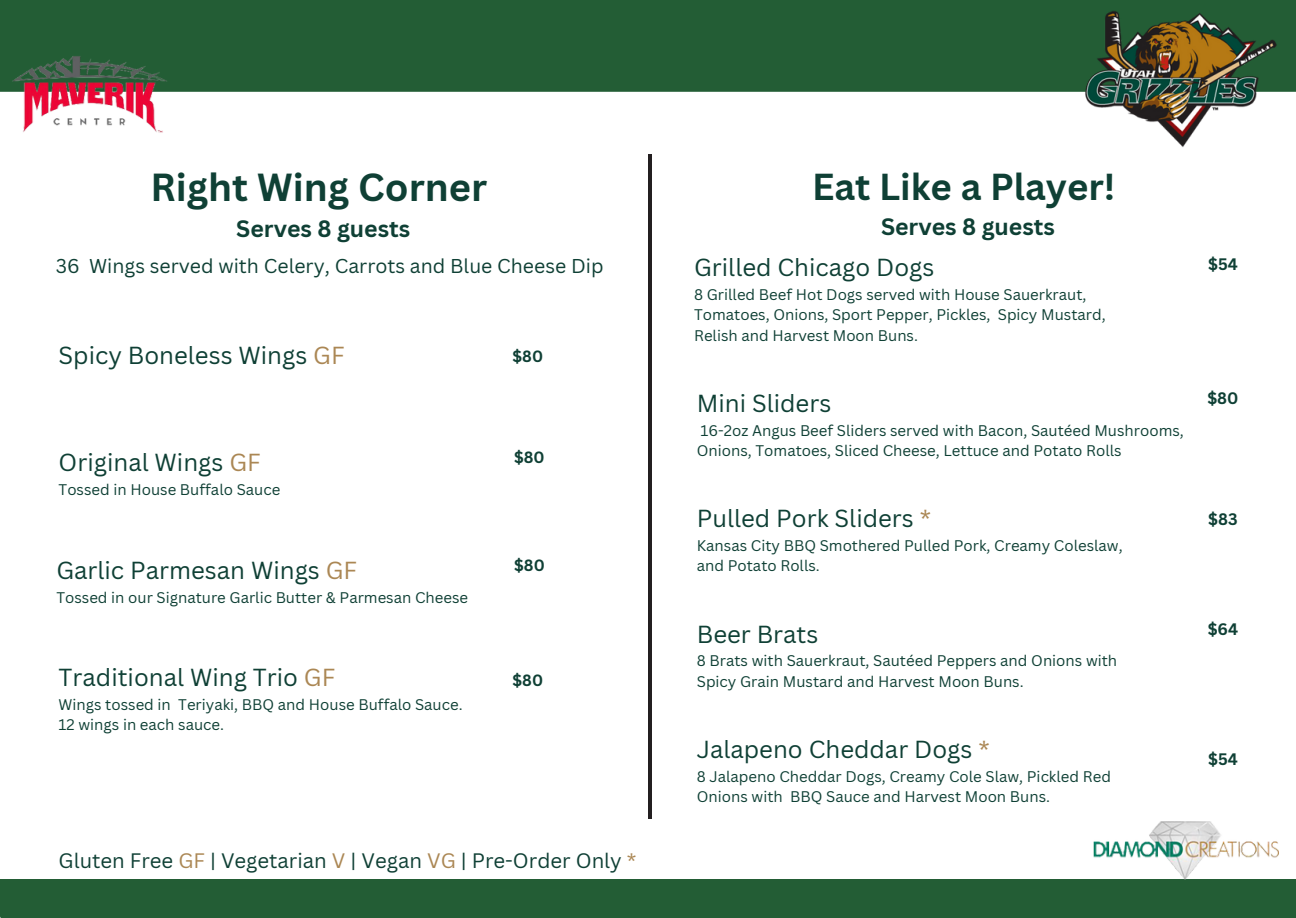
<style>
.page{position:relative;width:1296px;height:918px;background:#fff}
.page>*{position:absolute;margin:0;border:0;box-sizing:border-box;transform-origin:0 0}
.t1{font:700 38.1px "Canva Sans";color:#0f4035}
.t2{font:700 36.6px "Canva Sans";color:#0f4035}
.t3{font:24px "Canva Sans";color:#0f4035}
.t4{font:700 23.1px "Canva Sans";color:#0f4035}
.t5{font:20.4px "Canva Sans";color:#0f4035}
.t6{font:19.5px "Canva Sans";color:#0f4035}
.t7{font:700 16.2px "Canva Sans";color:#0f4035}
.t8{font:700 15.9px "Canva Sans";color:#0f4035}
.t9{font:15px/20.2px "Canva Sans";color:#0f4035}
.s1{color:#ab8754}
</style>
<div class="page">
<div style="left:0;top:0;width:1296px;height:92px;background:#235d35"></div>
<div style="left:0;top:879px;width:1296px;height:39px;background:#235d35"></div>
<img style="left:1084px;top:11px;width:194px;height:136px">
<img style="left:1093px;top:821px;width:186px;height:58px">
<img style="left:0;top:56px;width:176px;height:77px">
<hr style="left:648px;top:154px;width:3px;height:665px;background:#231f20">
<p class="t1" style="left:151px;top:160px;width:338px">Right Wing Corner</p>
<p class="t4" style="left:236px;top:212px;width:176px">Serves 8 guests</p>
<h4 class="t6" style="left:56px;top:252px;width:549px">36 Wings served with Celery, Carrots and Blue Cheese Dip</h4>
<h4 class="t3" style="left:59px;top:338px;width:288px">Spicy Boneless Wings <span class="s1">GF</span></h4>
<p class="t8" style="left:513px;top:345px;width:32px">$80</p>
<h3 class="t3" style="left:59px;top:446px;width:204px">Original Wings <span class="s1">GF</span></h3>
<p class="t8" style="left:514px;top:446px;width:32px">$80</p>
<h1 class="t9" style="left:59px;top:479px;width:223px">Tossed in House Buffalo Sauce</h1>
<p class="t3" style="left:56px;top:553px;width:302px">Garlic Parmesan Wings <span class="s1">GF</span></p>
<p class="t9" style="left:56px;top:587px;width:413px">Tossed in our Signature Garlic Butter &amp; Parmesan Cheese</p>
<p class="t3" style="left:59px;top:661px;width:278px">Traditional Wing Trio <span class="s1">GF</span></p>
<p class="t9" style="left:59px;top:694px;width:406px">Wings tossed in Teriyaki, BBQ and House Buffalo Sauce.</p>
<h4 class="t9" style="left:59px;top:714px;width:167px">12 wings in each sauce.</h4>
<h4 class="t8" style="left:514px;top:554px;width:32px">$80</h4>
<p class="t8" style="left:513px;top:669px;width:32px">$80</p>
<p class="t5" style="left:59px;top:846px;width:579px">Gluten Free <span class="s1">GF</span> | Vegetarian <span class="s1">V</span> | Vegan <span class="s1">VG</span> | Pre-Order Only <span class="s1">*</span></p>
<p class="t2" style="left:812px;top:161px;width:305px">Eat Like a Player!</p>
<p class="t4" style="left:881px;top:210px;width:176px">Serves 8 guests</p>
<p class="t3" style="left:694px;top:251px;width:242px">Grilled Chicago Dogs</p>
<h1 class="t9" style="left:694px;top:284px;width:413px">8 Grilled Beef Hot Dogs served with House Sauerkraut,<br>Tomatoes, Onions, Sport Pepper, Pickles, Spicy Mustard,<br>Relish and Harvest Moon Buns.</h1>
<h3 class="t3" style="left:697px;top:386px;width:136px">Mini Sliders</h3>
<h2 class="t9" style="left:697px;top:420px;width:489px">16-2oz Angus Beef Sliders served with Bacon, Sautéed Mushrooms,<br>Onions, Tomatoes, Sliced Cheese, Lettuce and Potato Rolls</h2>
<h4 class="t3" style="left:697px;top:502px;width:236px">Pulled Pork Sliders <span class="s1">*</span></h4>
<p class="t9" style="left:697px;top:535px;width:427px">Kansas City BBQ Smothered Pulled Pork, Creamy Coleslaw, and Potato Rolls.</p>
<p class="t3" style="left:697px;top:617px;width:123px">Beer Brats</p>
<h4 class="t9" style="left:697px;top:650px;width:422px">8 Brats with Sauerkraut, Sautéed Peppers and Onions with<br>Spicy Grain Mustard and Harvest Moon Buns.</h4>
<p class="t3" style="left:697px;top:732px;width:294px">Jalapeno Cheddar Dogs <span class="s1">*</span></p>
<h4 class="t9" style="left:697px;top:766px;width:416px">8 Jalapeno Cheddar Dogs, Creamy Cole Slaw, Pickled Red<br>Onions with BBQ Sauce and Harvest Moon Buns.</h4>
<p class="t7" style="left:1208px;top:253px;width:31px">$54</p>
<p class="t7" style="left:1207px;top:387px;width:33px">$80</p>
<h4 class="t7" style="left:1208px;top:508px;width:31px">$83</h4>
<p class="t7" style="left:1208px;top:617px;width:32px">$64</p>
<p class="t7" style="left:1208px;top:748px;width:31px">$54</p>
</div>
